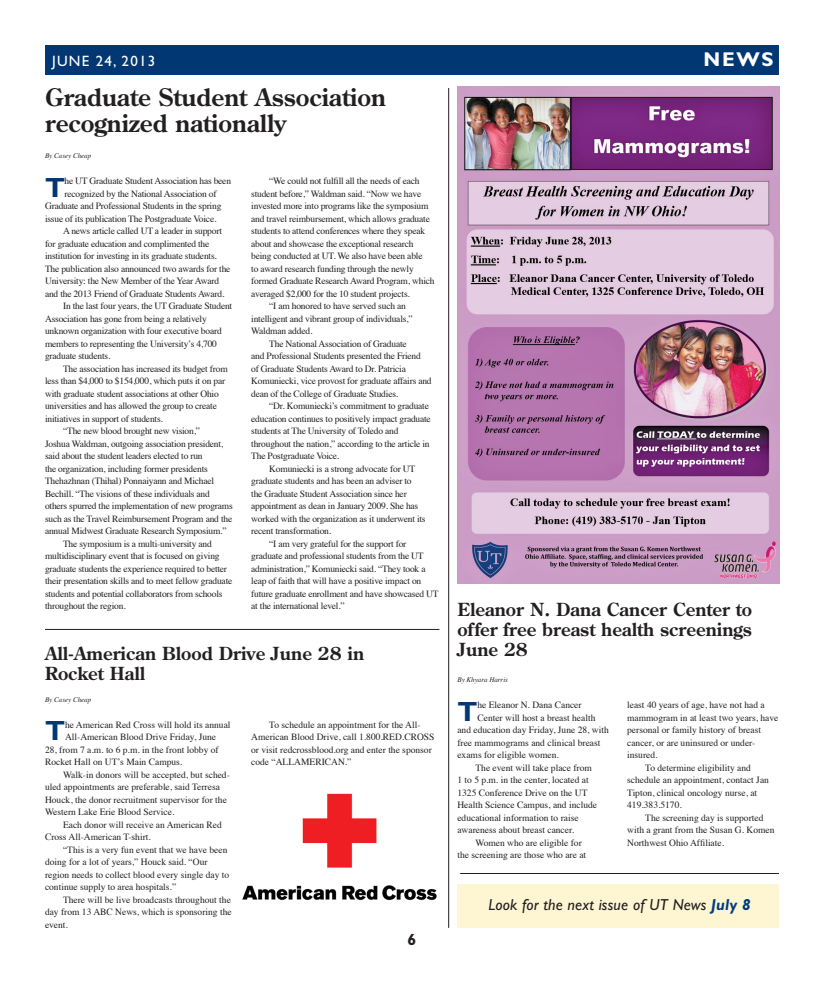
<style>
.page{position:relative;width:824px;height:990px;background:#fff}
.page>*{position:absolute;margin:0;border:0;box-sizing:border-box;transform-origin:0 0}
.Drop_Cap_2_Paragraph{font:700 27.8px "Gill Sans Std";color:#013874}
.Heading_24pt{font:700 24px/26px "Century Old Style";color:#231f20}
.t1{font:700 20px "Gill Sans Std";color:#fff}
.Heading_18pt{font:700 18px/20px "Century Old Style";color:#231f20}
.Body_Text{font:italic 16px "Gill Sans Std";letter-spacing:.01em;color:#231f20}
.t2{font:700 16px "Gill Sans Std";color:#231f20}
.t3{font:15px "Gill Sans Std";letter-spacing:.08em;color:#fff}
.Body_Text-2{font:9.5px/12.5px "Times";letter-spacing:-.02em;color:#231f20}
.Body_Text-3{font:9.5px/12.5px "Times";color:#231f20}
.Drop_Cap_2_Paragraph-2{font:9.5px "Times";color:#231f20}
.Drop_Cap_2_Paragraph-3{font:9.5px "Times";letter-spacing:-.02em;color:#231f20}
.By_line{font:italic 7px "Times";color:#231f20}
.s1{font-weight:700;color:#013d7d}
</style>
<div class="page">
<div style="left:45px;top:45px;width:734px;height:30px;background:#013874"></div>
<img style="left:242px;top:768px;width:208px;height:154px">
<hr style="left:448px;top:88px;width:1px;height:840px;background:#231f20">
<hr style="left:45px;top:629px;width:394px;height:1px;background:#231f20">
<hr style="left:460px;top:873px;width:319px;height:1px;background:#231f20">
<img style="left:457px;top:87px;width:322px;height:497px">
<div style="left:457px;top:884px;width:322px;height:44px;background:#fef5d2"></div>
<p class="t3" style="left:52px;top:52px;width:105px">JUNE 24, 2013</p>
<p class="t1" style="left:703px;top:47px;width:71px">NEWS</p>
<p class="Heading_24pt" style="left:45px;top:84px;width:342px">Graduate Student Association recognized nationally</p>
<p class="By_line" style="left:45px;top:150px;width:48px">By Casey Cheap</p>
<p class="Drop_Cap_2_Paragraph" style="left:45px;top:171px;width:22px">T</p>
<p class="Drop_Cap_2_Paragraph-3" style="left:64px;top:172px;width:168px">he UT Graduate Student Association has been</p>
<p class="Body_Text-2" style="left:251px;top:174px;width:185px;text-indent:18px">“We could not fulfill all the needs of each student before,” Waldman said. “Now we have invested more into programs like the symposium and travel reimbursement, which allows graduate students to attend conferences where they speak about and showcase the exceptional research being conducted at UT. We also have been able<br>to award research funding through the newly formed Graduate Research Award Program, which averaged $2,000 for the 10 student projects.</p>
<p class="Body_Text-2" style="left:251px;top:299px;width:163px;text-indent:18px">“I am honored to have served such an intelligent and vibrant group of individuals,”<br>Waldman added.</p>
<p class="Body_Text-2" style="left:251px;top:336px;width:182px;text-indent:18px">The National Association of Graduate<br>and Professional Students presented the Friend<br>of Graduate Students Award to Dr. Patricia Komuniecki, vice provost for graduate affairs and dean of the College of Graduate Studies.</p>
<p class="Body_Text-2" style="left:251px;top:399px;width:181px;text-indent:18px">“Dr. Komuniecki’s commitment to graduate education continues to positively impact graduate students at The University of Toledo and throughout the nation,” according to the article in The Postgraduate Voice.</p>
<p class="Body_Text-2" style="left:251px;top:461px;width:176px;text-indent:18px">Komuniecki is a strong advocate for UT graduate students and has been an adviser to<br>the Graduate Student Association since her appointment as dean in January 2009. She has worked with the organization as it underwent its recent transformation.</p>
<p class="Body_Text-2" style="left:251px;top:536px;width:189px;text-indent:18px">“I am very grateful for the support for graduate and professional students from the UT administration,” Komuniecki said. “They took a leap of faith that will have a positive impact on future graduate enrollment and have showcased UT at the international level.”</p>
<p class="Heading_18pt" style="left:45px;top:643px;width:321px">All-American Blood Drive June 28 in<br>Rocket Hall</p>
<p class="By_line" style="left:45px;top:693px;width:48px">By Casey Cheap</p>
<p class="Drop_Cap_2_Paragraph" style="left:45px;top:714px;width:22px">T</p>
<p class="Drop_Cap_2_Paragraph-2" style="left:65px;top:716px;width:167px">he American Red Cross will hold its annual</p>
<p class="Drop_Cap_2_Paragraph-3" style="left:64px;top:185px;width:154px">recognized by the National Association of</p>
<p class="Drop_Cap_2_Paragraph-3" style="left:45px;top:197px;width:178px">Graduate and Professional Students in the spring</p>
<p class="Drop_Cap_2_Paragraph-3" style="left:45px;top:210px;width:173px">issue of its publication The Postgraduate Voice.</p>
<p class="Body_Text-2" style="left:45px;top:224px;width:187px;text-indent:18px">A news article called UT a leader in support for graduate education and complimented the institution for investing in its graduate students.<br>The publication also announced two awards for the University: the New Member of the Year Award and the 2013 Friend of Graduate Students Award.</p>
<p class="Body_Text-2" style="left:45px;top:299px;width:189px;text-indent:18px">In the last four years, the UT Graduate Student Association has gone from being a relatively unknown organization with four executive board members to representing the University’s 4,700 graduate students.</p>
<p class="Body_Text-2" style="left:45px;top:361px;width:184px;text-indent:18px">The association has increased its budget from less than $4,000 to $154,000, which puts it on par with graduate student associations at other Ohio universities and has allowed the group to create initiatives in support of students.</p>
<p class="Body_Text-2" style="left:45px;top:424px;width:189px;text-indent:18px">“The new blood brought new vision,”<br>Joshua Waldman, outgoing association president, said about the student leaders elected to run<br>the organization, including former presidents Thehazhnan (Thihal) Ponnaiyann and Michael Bechill. “The visions of these individuals and others spurred the implementation of new programs such as the Travel Reimbursement Program and the annual Midwest Graduate Research Symposium.”</p>
<p class="Body_Text-2" style="left:45px;top:536px;width:189px;text-indent:18px">The symposium is a multi-university and multidisciplinary event that is focused on giving graduate students the experience required to better their presentation skills and to meet fellow graduate students and potential collaborators from schools throughout the region.</p>
<p class="Heading_18pt" style="left:457px;top:599px;width:296px;text-align:justify">Eleanor N. Dana Cancer Center to offer free breast health screenings June 28</p>
<p class="By_line" style="left:457px;top:674px;width:52px">By Khyara Harris</p>
<p class="Drop_Cap_2_Paragraph" style="left:457px;top:695px;width:22px">T</p>
<p class="Drop_Cap_2_Paragraph-2" style="left:477px;top:696px;width:106px">he Eleanor N. Dana Cancer</p>
<p class="Body_Text-3" style="left:627px;top:698px;width:153px">least 40 years of age, have not had a mammogram in at least two years, have personal or family history of breast cancer, or are uninsured or under&shy;insured.</p>
<p class="Body_Text-3" style="left:627px;top:761px;width:143px;text-indent:18px">To determine eligibility and schedule an appointment, contact Jan<br>Tipton, clinical oncology nurse, at<br>419.383.5170.</p>
<p class="Body_Text-3" style="left:627px;top:811px;width:149px;text-indent:18px">The screening day is supported with a grant from the Susan G. Komen<br>Northwest Ohio Affiliate.</p>
<p class="Drop_Cap_2_Paragraph-2" style="left:477px;top:709px;width:119px">Center will host a breast health</p>
<p class="Drop_Cap_2_Paragraph-2" style="left:457px;top:721px;width:153px">and education day Friday, June 28, with</p>
<p class="Drop_Cap_2_Paragraph-2" style="left:457px;top:734px;width:144px">free mammograms and clinical breast</p>
<p class="Drop_Cap_2_Paragraph-2" style="left:457px;top:746px;width:103px">exams for eligible women.</p>
<p class="Body_Text-3" style="left:457px;top:761px;width:141px;text-indent:18px">The event will take place from<br>1 to 5 p.m. in the center, located at<br>1325 Conference Drive on the UT<br>Health Science Campus, and include educational information to raise awareness about breast cancer.</p>
<p class="Body_Text-3" style="left:457px;top:836px;width:130px;text-indent:18px">Women who are eligible for the screening are those who are at</p>
<p class="Body_Text-3" style="left:251px;top:717px;width:185px;text-indent:18px">To schedule an appointment for the All-American Blood Drive, call 1.800.RED.CROSS or visit redcrossblood.org and enter the sponsor code “ALLAMERICAN.”</p>
<p class="Drop_Cap_2_Paragraph-2" style="left:65px;top:728px;width:153px">All-American Blood Drive Friday, June</p>
<p class="Drop_Cap_2_Paragraph-2" style="left:45px;top:741px;width:175px">28, from 7 a.m. to 6 p.m. in the front lobby of</p>
<p class="Drop_Cap_2_Paragraph-2" style="left:45px;top:753px;width:139px">Rocket Hall on UT’s Main Campus.</p>
<p class="Body_Text-3" style="left:45px;top:767px;width:186px;text-indent:18px">Walk-in donors will be accepted, but sched&shy;uled appointments are preferable, said Terresa Houck, the donor recruitment supervisor for the Western Lake Erie Blood Service.</p>
<p class="Body_Text-3" style="left:45px;top:817px;width:178px;text-indent:18px">Each donor will receive an American Red<br>Cross All-American T-shirt.</p>
<p class="Body_Text-3" style="left:45px;top:842px;width:186px;text-indent:18px">“This is a very fun event that we have been doing for a lot of years,” Houck said. “Our region needs to collect blood every single day to continue supply to area hospitals.”</p>
<p class="Body_Text-2" style="left:45px;top:892px;width:188px;text-align:justify;text-indent:18px">There will be live broadcasts throughout the day from 13 ABC News, which is sponsoring the event.</p>
<p class="Body_Text" style="left:488px;top:895px;width:264px">Look for the next issue of UT News <span class="s1">July 8</span></p>
<p class="t2" style="left:407px;top:930px;width:10px">6</p>
</div>
